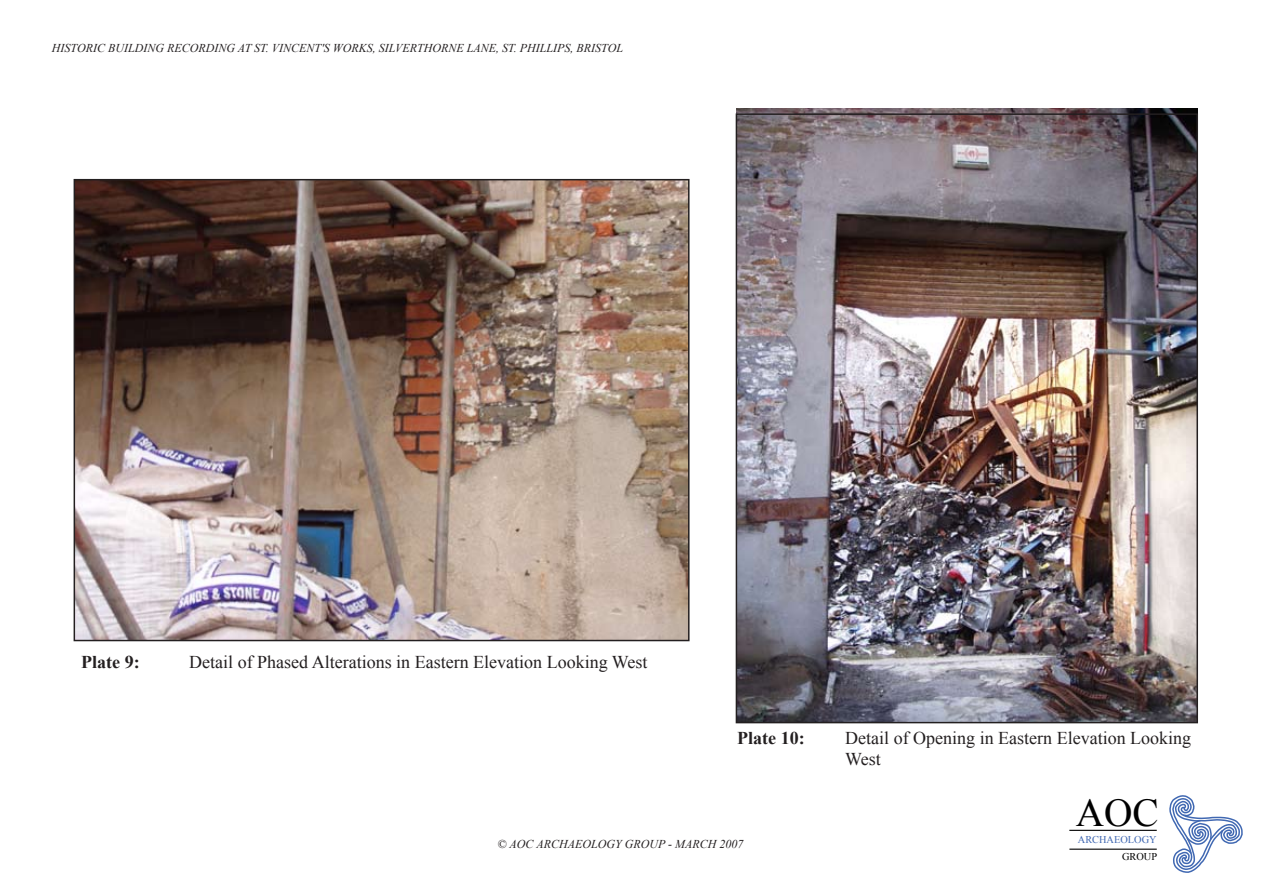
<style>
.page{position:relative;width:1263px;height:893px;background:#fff}
.page>*{position:absolute;margin:0;border:0;box-sizing:border-box;transform-origin:0 0}
.t1{font:39.45px "Times New Roman";color:#000}
.t2{font:18px/21.6px "Times New Roman";color:#231f20}
.t3{font:700 18px "Times New Roman";color:#231f20}
.t4{font:italic 12px "Times New Roman";color:#231f20}
.t5{font:10.35px "Times New Roman";color:#4068b2}
.t6{font:10.35px "Times New Roman";color:#000}
</style>
<div class="page">
<img style="left:736px;top:108px;width:461px;height:612px">
<img style="left:77px;top:182px;width:609px;height:456px">
<hr style="left:1069px;top:830px;width:88px;height:1px;background:#000">
<hr style="left:1069px;top:849px;width:88px;height:1px;background:#000">
<svg style="left:1169px;top:795px;width:74px;height:78px"></svg>
<div style="left:74px;top:179px;width:615px;height:462px;border:2px solid #231f20"></div>
<div style="left:736px;top:113px;width:462px;height:610px;border:2px solid #231f20"></div>
<p class="t4" style="left:52px;top:40px;width:573px">HISTORIC BUILDING RECORDING AT ST. VINCENT'S WORKS, SILVERTHORNE LANE, ST. PHILLIPS, BRISTOL</p>
<h2 class="t3" style="left:81px;top:649px;width:60px">Plate 9:</h2>
<h2 class="t2" style="left:189px;top:650px;width:460px">Detail of Phased Alterations in Eastern Elevation Looking West</h2>
<h2 class="t3" style="left:737px;top:725px;width:69px">Plate 10:</h2>
<h2 class="t2" style="left:845px;top:726px;width:347px">Detail of Opening in Eastern Elevation Looking<br>West</h2>
<p class="t4" style="left:498px;top:835px;width:247px">© AOC ARCHAEOLOGY GROUP - MARCH 2007</p>
<h1 class="t1" style="left:1076px;top:786px;width:85px">AOC</h1>
<p class="t5" style="left:1078px;top:833px;width:80px">ARCHAEOLOGY</p>
<p class="t6" style="left:1122px;top:849px;width:37px">GROUP</p>
</div>
